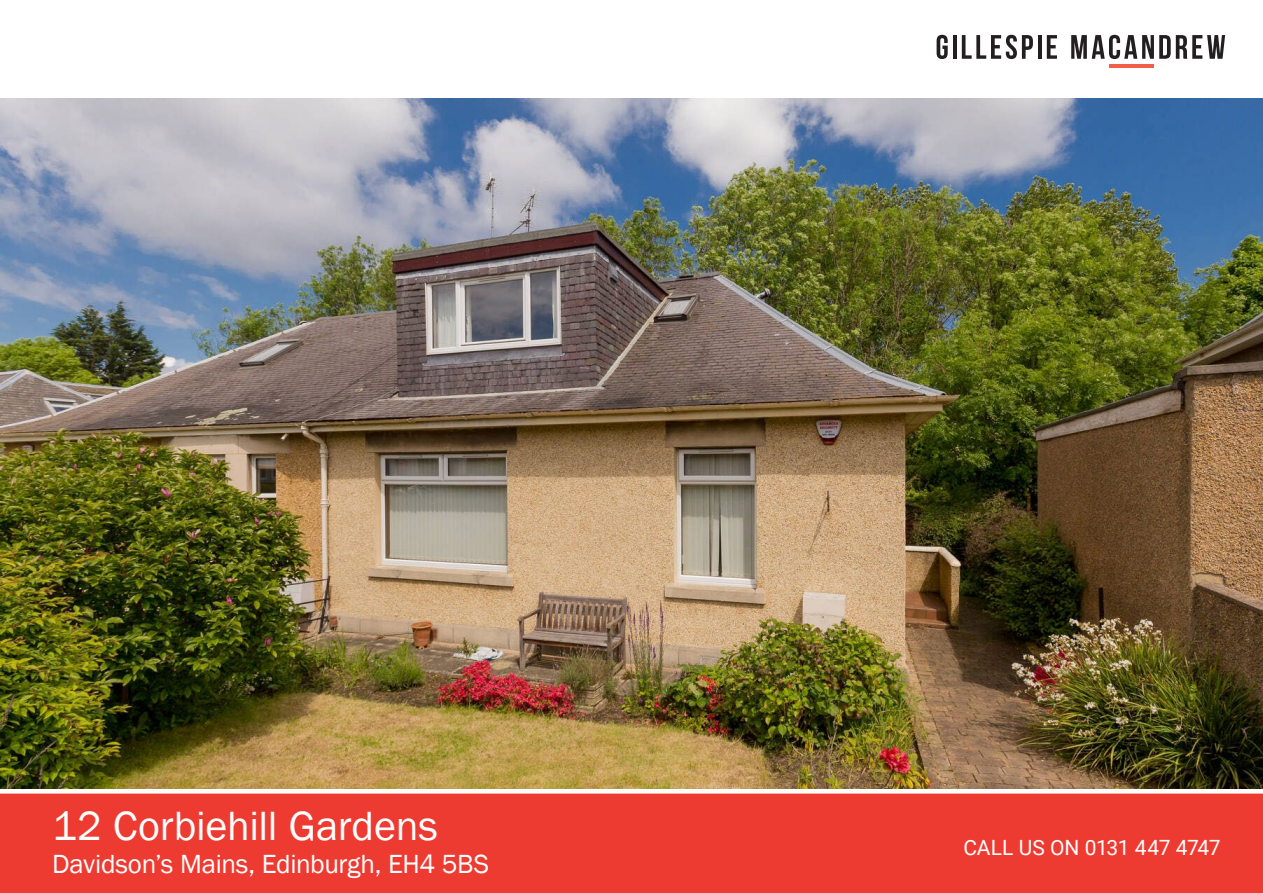
<style>
.page{position:relative;width:1263px;height:893px;background:#fff}
.page>*{position:absolute;margin:0;border:0;box-sizing:border-box;transform-origin:0 0}
._1_address{font:42px "Franklin Gothic";letter-spacing:-.005em;color:#fff}
._1_address-2{font:27px "Franklin Gothic";letter-spacing:-.01em;color:#fff}
.t1{font:21px "Roboto";letter-spacing:-.02em;color:#fff}
</style>
<div class="page">
<div style="left:0;top:794px;width:1263px;height:99px;background:#ee3b31"></div>
<img style="left:1px;top:99px;width:1262px;height:690px">
<hr style="left:1109px;top:64px;width:45px;height:4px;background:#f15e4a">
<svg style="left:936px;top:35px;width:12px;height:24px"></svg>
<hr style="left:953px;top:35px;width:3px;height:24px;background:#231f20">
<svg style="left:962px;top:35px;width:71px;height:24px"></svg>
<hr style="left:1038px;top:35px;width:3px;height:24px;background:#231f20">
<svg style="left:1047px;top:35px;width:10px;height:24px"></svg>
<svg style="left:1071px;top:35px;width:154px;height:24px"></svg>
<p class="_1_address" style="left:52px;top:799px;width:387px">12 Corbiehill Gardens</p>
<p class="_1_address-2" style="left:52px;top:847px;width:439px">Davidson’s Mains, Edinburgh, EH4 5BS</p>
<p class="t1" style="left:963px;top:833px;width:259px">CALL US ON 0131 447 4747</p>
</div>
